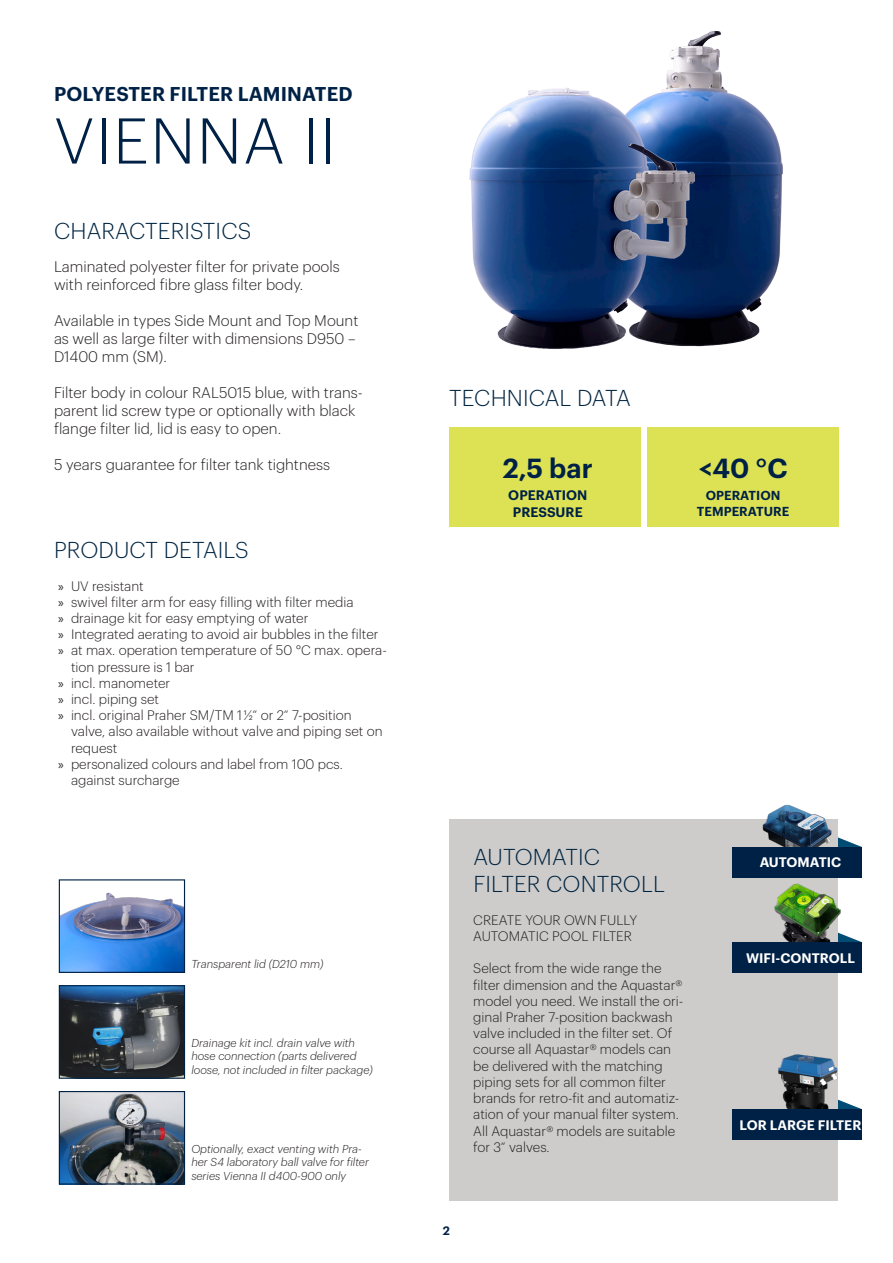
<style>
.page{position:relative;width:893px;height:1263px;background:#fff}
.page>*{position:absolute;margin:0;border:0;box-sizing:border-box;transform-origin:0 0}
.t1{font:300 63.15px "Graphik LC";letter-spacing:.025em;color:#002146}
.Tabelle_Kopf{font:600 27px "Graphik LC";color:#002146}
.Wichtig_Titel{font:300 22.5px "Graphik LC";letter-spacing:.005em;color:#002542}
.t2{font:600 19.5px "Graphik LC";letter-spacing:.005em;color:#002146}
.t3{font:300 15px/18px "Graphik LC";color:#231f20}
.Fließtext{font:300 13.5px/16.2px "Graphik LC";color:#231f20}
.Tabelle_Kopf-2{font:600 13.5px "Graphik LC";color:#fff}
.Tabelle_Kopf-3{font:600 13.5px/16.2px "Graphik LC";color:#002146;text-align:center}
.Tabelle_Kopf-4{font:600 12.75px/15.3px "Graphik LC";color:#002146;text-align:center}
.t4{font:600 12px "Graphik LC";color:#002146}
.text_pic_label{font:italic 300 11.25px/13.5px "Graphik LC";color:#231f20}
.s1{font-family:"Myriad Pro";font-weight:400}
</style>
<div class="page">
<svg style="left:839px;top:838px;width:23px;height:9px"></svg>
<svg style="left:850px;top:937px;width:11px;height:5px"></svg>
<svg style="left:838px;top:1099px;width:23px;height:10px"></svg>
<div style="left:449px;top:820px;width:389px;height:381px;background:#ceccca"></div>
<img style="left:755px;top:804px;width:84px;height:43px">
<div style="left:449px;top:427px;width:191px;height:99px;background:#dce254"></div>
<img style="left:666px;top:31px;width:117px;height:311px">
<div style="left:648px;top:427px;width:191px;height:99px;background:#dce254"></div>
<img style="left:469px;top:76px;width:272px;height:273px">
<img style="left:774px;top:883px;width:76px;height:59px">
<img style="left:778px;top:1054px;width:60px;height:55px">
<div style="left:732px;top:847px;width:130px;height:31px;background:#002146"></div>
<div style="left:732px;top:942px;width:130px;height:31px;background:#002146"></div>
<div style="left:732px;top:1109px;width:130px;height:31px;background:#002146"></div>
<img style="left:61px;top:892px;width:122px;height:79px">
<div style="left:59px;top:879px;width:126px;height:94px;border:1px solid #002146"></div>
<img style="left:61px;top:987px;width:122px;height:90px">
<div style="left:59px;top:985px;width:126px;height:94px;border:1px solid #002146"></div>
<img style="left:61px;top:1093px;width:122px;height:89px">
<div style="left:59px;top:1091px;width:126px;height:93px;border:1px solid #002146"></div>
<p class="t2" style="left:54px;top:79px;width:300px">POLYESTER FILTER LAMINATED</p>
<p class="t1" style="left:54px;top:95px;width:283px">VIENNA II</p>
<p class="Wichtig_Titel" style="left:54px;top:214px;width:199px">CHARACTERISTICS</p>
<p class="t3" style="left:54px;top:256px;width:287px">Laminated polyester filter for private pools with reinforced fibre glass filter body.</p>
<p class="t3" style="left:54px;top:310px;width:306px">Available in types Side Mount and Top Mount as well as large filter with dimensions D950 –<br>D1400 mm (SM).</p>
<p class="t3" style="left:54px;top:382px;width:310px">Filter body in colour RAL5015 blue, with trans&shy;parent lid screw type or optionally with black flange filter lid, lid is easy to open.</p>
<p class="t3" style="left:54px;top:454px;width:278px">5 years guarantee for filter tank tightness</p>
<p class="Wichtig_Titel" style="left:54px;top:534px;width:196px">PRODUCT DETAILS</p>
<p class="Fließtext" style="left:58px;top:576px;width:87px"><span class="s1">»</span> UV resistant</p>
<p class="Fließtext" style="left:58px;top:593px;width:297px"><span class="s1">»</span> swivel filter arm for easy filling with filter media</p>
<p class="Fließtext" style="left:58px;top:609px;width:252px"><span class="s1">»</span> drainage kit for easy emptying of water</p>
<p class="Fließtext" style="left:58px;top:625px;width:322px"><span class="s1">»</span> Integrated aerating to avoid air bubbles in the filter</p>
<p class="Fließtext" style="left:71px;top:641px;width:317px;text-indent:-13px"><span class="s1">»</span> at max. operation temperature of 50 °C max. opera&shy;tion pressure is 1 bar</p>
<p class="Fließtext" style="left:58px;top:674px;width:114px"><span class="s1">»</span> incl. manometer</p>
<p class="Fließtext" style="left:58px;top:690px;width:102px"><span class="s1">»</span> incl. piping set</p>
<p class="Fließtext" style="left:71px;top:706px;width:313px;text-indent:-13px"><span class="s1">»</span> incl. original Praher SM/TM 1 1/2“ or 2“ 7-position valve, also available without valve and piping set on request</p>
<p class="Fließtext" style="left:71px;top:755px;width:273px;text-indent:-13px"><span class="s1">»</span> personalized colours and label from 100 pcs. against surcharge</p>
<p class="text_pic_label" style="left:191px;top:956px;width:134px">Transparent lid (D210 mm)</p>
<p class="text_pic_label" style="left:191px;top:1035px;width:183px">Drainage kit incl. drain valve with hose connection (parts delivered loose, not included in filter package)</p>
<p class="text_pic_label" style="left:191px;top:1141px;width:179px">Optionally, exact venting with Pra&shy;her S4 laboratory ball valve for filter series Vienna II d400-900 only</p>
<p class="Wichtig_Titel" style="left:449px;top:382px;width:183px">TECHNICAL DATA</p>
<p class="Tabelle_Kopf" style="left:503px;top:447px;width:91px">2,5 bar</p>
<p class="Tabelle_Kopf-3" style="left:508px;top:486px;width:81px">OPERATION<br>PRESSURE</p>
<p class="Tabelle_Kopf" style="left:699px;top:447px;width:90px">&lt;40 °C</p>
<p class="Tabelle_Kopf-4" style="left:697px;top:487px;width:94px">OPERATION<br>TEMPERATURE</p>
<p class="Wichtig_Titel" style="left:473px;top:841px;width:128px">AUTOMATIC</p>
<p class="Wichtig_Titel" style="left:473px;top:868px;width:193px">FILTER CONTROLL</p>
<p class="Fließtext" style="left:473px;top:911px;width:166px">CREATE YOUR OWN FULLY<br>AUTOMATIC POOL FILTER</p>
<p class="Fließtext" style="left:473px;top:959px;width:211px">Select from the wide range the filter dimension and the Aquastar® model you need. We install the ori&shy;ginal Praher 7-position backwash valve included in the filter set. Of course all Aquastar® models can be delivered with the matching piping sets for all common filter brands for retro-fit and automatiz&shy;ation of your manual filter system.</p>
<p class="Fließtext" style="left:473px;top:1121px;width:203px">All Aquastar® models are suitable for 3“ valves.</p>
<p class="t4" style="left:443px;top:1221px;width:9px">2</p>
<p class="Tabelle_Kopf-2" style="left:760px;top:851px;width:83px">AUTOMATIC</p>
<p class="Tabelle_Kopf-2" style="left:746px;top:948px;width:110px">WIFI-CONTROLL</p>
<p class="Tabelle_Kopf-2" style="left:740px;top:1115px;width:123px">LOR LARGE FILTER</p>
</div>
